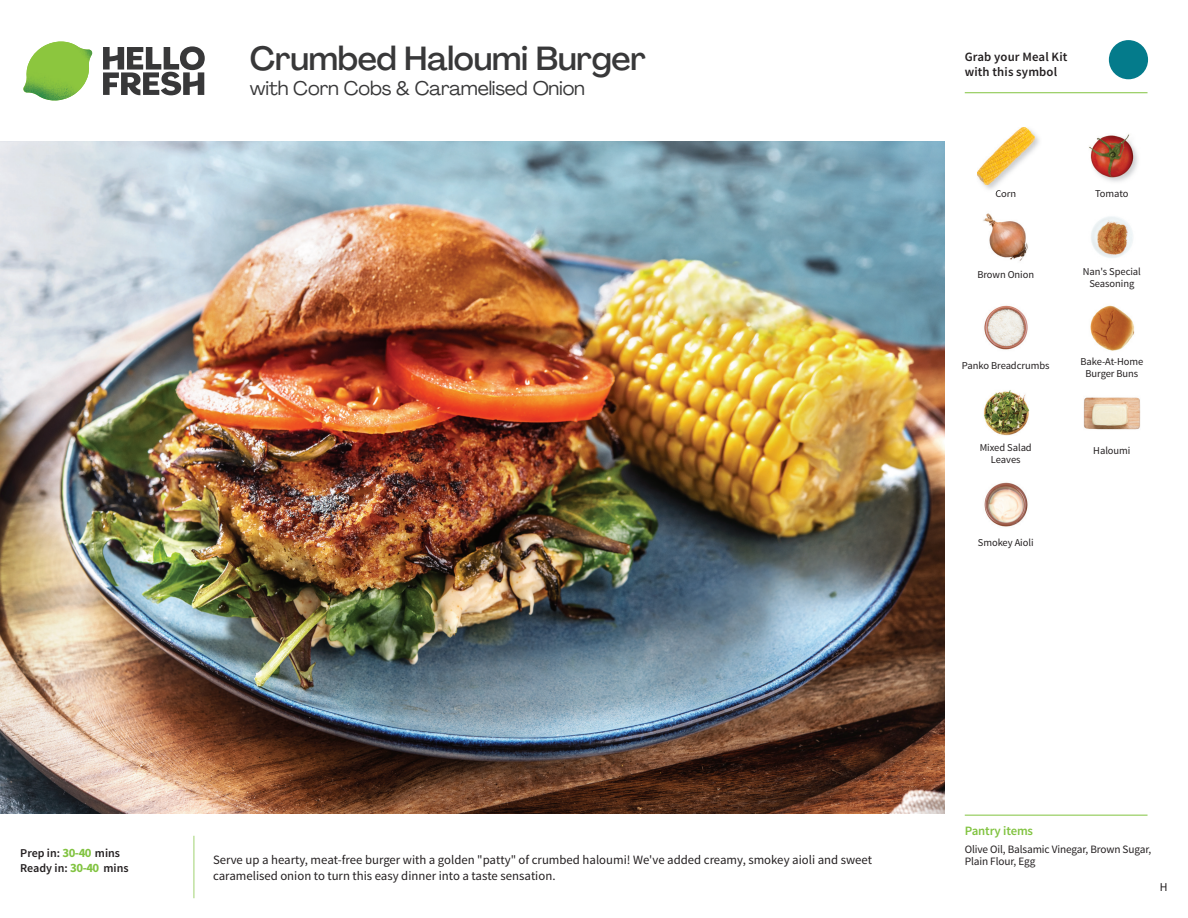
<style>
.page{position:relative;width:1188px;height:918px;background:#fff}
.page>*{position:absolute;margin:0;border:0;box-sizing:border-box;transform-origin:0 0}
.t1{font:500 33px "Agrandir";letter-spacing:-.01em;color:#383839}
.t2{font:19.5px "Agrandir";letter-spacing:-.01em;color:#383839}
.t3{font:12.75px/16.5px "Source Sans Pro";color:#231f20}
.t4{font:600 12.75px/15px "Source Sans Pro";letter-spacing:.01em;color:#231f20}
.t5{font:600 12.75px "Source Sans Pro";letter-spacing:-.01em;color:#81c340}
.t6{font:600 12px/15px "Source Sans Pro";color:#231f20}
.t7{font:12px "Source Sans Pro";color:#231f20}
.t8{font:11.25px/12px "Source Sans Pro";letter-spacing:-.01em;color:#231f20}
.t9{font:10.5px/12px "Source Sans Pro";letter-spacing:-.005em;color:#231f20;text-align:center}
.s1{font-weight:700;font-size:12.75px;color:#81c340}
</style>
<div class="page">
<svg style="left:103px;top:46px;width:102px;height:49px"></svg>
<svg style="left:35px;top:41px;width:54px;height:60px"></svg>
<img style="left:61px;top:42px;width:31px;height:32px">
<img style="left:23px;top:42px;width:38px;height:52px">
<img style="left:0;top:142px;width:945px;height:672px">
<img style="left:1090px;top:305px;width:45px;height:46px">
<img style="left:1083px;top:397px;width:58px;height:33px">
<img style="left:983px;top:390px;width:47px;height:46px">
<img style="left:984px;top:482px;width:44px;height:45px">
<img style="left:984px;top:305px;width:44px;height:45px">
<img style="left:983px;top:213px;width:45px;height:48px">
<img style="left:1091px;top:216px;width:42px;height:42px">
<img style="left:983px;top:133px;width:56px;height:57px">
<img style="left:1002px;top:192px;width:14px;height:1px">
<img style="left:977px;top:127px;width:57px;height:58px">
<img style="left:1089px;top:134px;width:49px;height:48px">
<hr style="left:965px;top:815px;width:183px;height:1px;background:#81c340">
<svg style="left:1091px;top:40px;width:58px;height:54px"></svg>
<hr style="left:965px;top:92px;width:183px;height:1px;background:#81c340">
<h1 class="t1" style="left:250px;top:38px;width:398px">Crumbed Haloumi Burger</h1>
<h2 class="t2" style="left:250px;top:76px;width:337px">with Corn Cobs &amp; Caramelised Onion</h2>
<p class="t4" style="left:965px;top:50px;width:104px">Grab your Meal Kit with this symbol</p>
<p class="t9" style="left:995px;top:188px;width:22px">Corn</p>
<p class="t9" style="left:1095px;top:188px;width:35px">Tomato</p>
<p class="t9" style="left:977px;top:269px;width:58px">Brown Onion</p>
<p class="t9" style="left:1083px;top:266px;width:60px">Nan's Special<br>Seasoning</p>
<p class="t9" style="left:962px;top:360px;width:89px">Panko Breadcrumbs</p>
<p class="t9" style="left:1080px;top:356px;width:64px">Bake-At-Home<br>Burger Buns</p>
<p class="t9" style="left:980px;top:442px;width:54px">Mixed Salad<br>Leaves</p>
<p class="t9" style="left:1093px;top:445px;width:39px">Haloumi</p>
<p class="t9" style="left:978px;top:536px;width:57px">Smokey Aioli</p>
<p class="t6" style="left:20px;top:846px;width:110px">Prep in: <span class="s1">30-40</span> mins<br>Ready in: <span class="s1">30-40</span> mins</p>
<p class="t3" style="left:213px;top:851px;width:660px">Serve up a hearty, meat-free burger with a golden "patty" of crumbed haloumi! We've added creamy, smokey aioli and sweet caramelised onion to turn this easy dinner into a taste sensation.</p>
<p class="t5" style="left:965px;top:822px;width:70px">Pantry items</p>
<p class="t8" style="left:965px;top:844px;width:188px">Olive Oil, Balsamic Vinegar, Brown Sugar,<br>Plain Flour, Egg</p>
<p class="t7" style="left:1160px;top:879px;width:9px">H</p>
</div>
